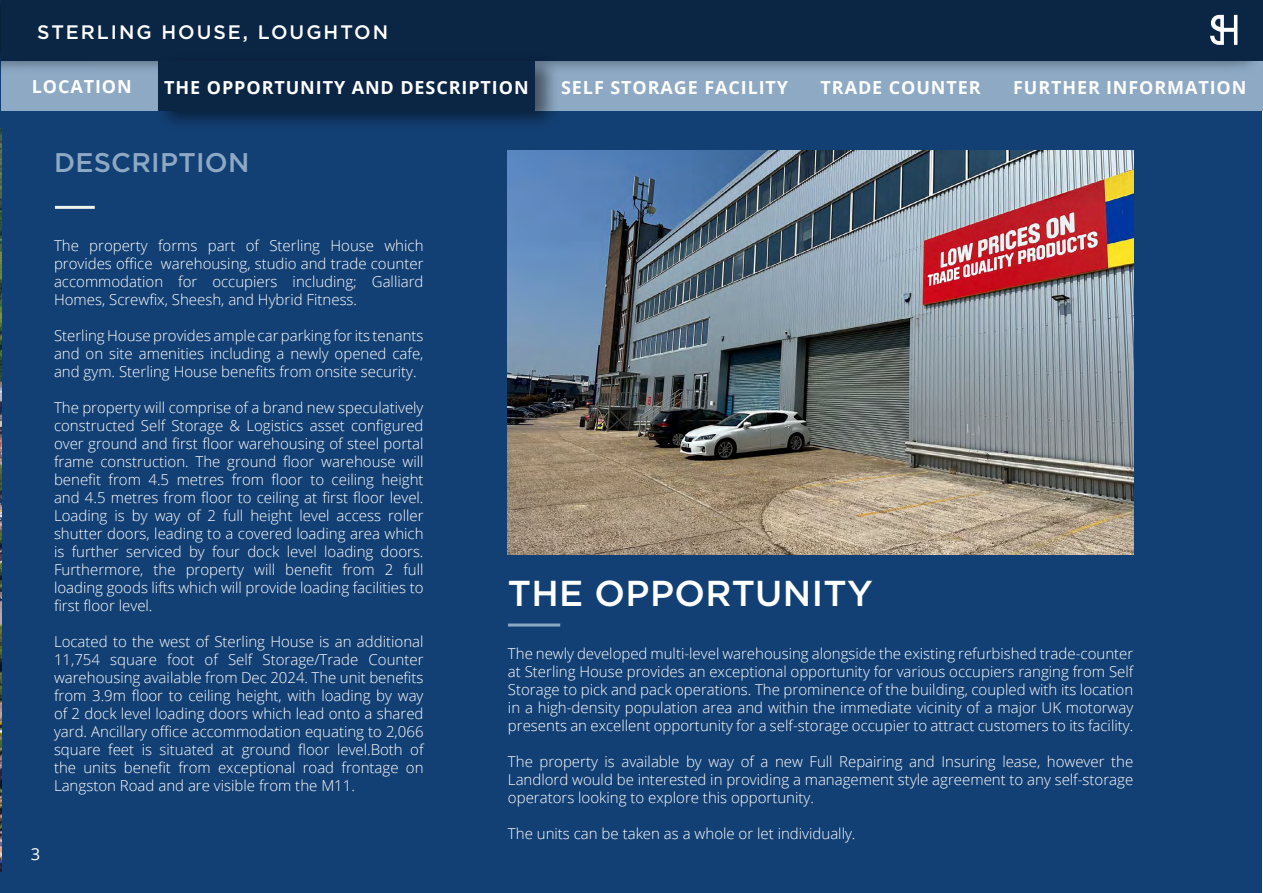
<style>
.page{position:relative;width:1263px;height:893px;background:#fff}
.page>*{position:absolute;margin:0;border:0;box-sizing:border-box;transform-origin:0 0}
.t1{font:500 36px "Gotham";letter-spacing:.01em;color:#fff}
.t2{font:500 27px "Gotham";letter-spacing:.01em;color:#8da9c4}
.t3{font:500 19.5px "Gotham";letter-spacing:.1em;color:#fff}
.t4{font:700 18px "Open Sans";letter-spacing:.05em;color:#fff}
.t5{font:16.5px "Open Sans";color:#fff}
.t6{font:300 15px/18px "Open Sans";color:#fff;text-align:justify}
</style>
<div class="page">
<hr style="left:0;top:0;width:1px;height:893px;background:#134074">
<div style="left:1px;top:0;width:1260px;height:893px;background:#134074"></div>
<img style="left:508px;top:151px;width:625px;height:404px">
<img style="left:0;top:129px;width:1px;height:743px">
<hr style="left:508px;top:623px;width:52px;height:3px;background:#8da9c4">
<hr style="left:55px;top:206px;width:40px;height:3px;background:#eef4ed">
<hr style="left:0;top:33px;width:1px;height:79px;background:#8da9c4">
<div style="left:1px;top:33px;width:1262px;height:78px;background:#8da9c4"></div>
<div style="left:0;top:0;width:1263px;height:75px;background:#000;opacity:.5"></div>
<div style="left:1px;top:0;width:1262px;height:61px;background:#0b2545"></div>
<svg style="left:1210px;top:15px;width:27px;height:30px"></svg>
<div style="left:155px;top:53px;width:405px;height:78px;background:#000;opacity:.5"></div>
<div style="left:158px;top:61px;width:377px;height:50px;background:#0b2545"></div>
<h3 class="t3" style="left:37px;top:19px;width:352px">STERLING HOUSE, LOUGHTON</h3>
<p class="t4" style="left:32px;top:74px;width:101px">LOCATION</p>
<p class="t4" style="left:164px;top:74px;width:366px">THE OPPORTUNITY AND DESCRIPTION</p>
<p class="t4" style="left:561px;top:74px;width:228px">SELF STORAGE FACILITY</p>
<p class="t4" style="left:821px;top:74px;width:162px">TRADE COUNTER</p>
<p class="t4" style="left:1013px;top:74px;width:235px">FURTHER INFORMATION</p>
<h2 class="t2" style="left:54px;top:145px;width:197px">DESCRIPTION</h2>
<p class="t6" style="left:54px;top:236px;width:371px">The property forms part of Sterling House which provides office warehousing, studio and trade counter accommodation for occupiers including; Galliard Homes, Screwfix, Sheesh, and Hybrid Fitness.</p>
<p class="t6" style="left:54px;top:326px;width:371px">Sterling House provides ample car parking for its tenants and on site amenities including a newly opened cafe, and gym. Sterling House benefits from onsite security.</p>
<p class="t6" style="left:54px;top:398px;width:371px">The property will comprise of a brand new speculatively constructed Self Storage &amp; Logistics asset configured over ground and first floor warehousing of steel portal frame construction. The ground floor warehouse will benefit from 4.5 metres from floor to ceiling height and 4.5 metres from floor to ceiling at first floor level.<br>Loading is by way of 2 full height level access roller shutter doors, leading to a covered loading area which is further serviced by four dock level loading doors.<br>Furthermore, the property will benefit from 2 full loading goods lifts which will provide loading facilities to first floor level.</p>
<p class="t6" style="left:54px;top:632px;width:371px">Located to the west of Sterling House is an additional 11,754 square foot of Self Storage/Trade Counter warehousing available from Dec 2024. The unit benefits from 3.9m floor to ceiling height, with loading by way of 2 dock level loading doors which lead onto a shared yard. Ancillary office accommodation equating to 2,066 square feet is situated at ground floor level.Both of the units benefit from exceptional road frontage on Langston Road and are visible from the M11.</p>
<p class="t5" style="left:31px;top:843px;width:11px">3</p>
<h1 class="t1" style="left:508px;top:570px;width:366px">THE OPPORTUNITY</h1>
<p class="t6" style="left:508px;top:644px;width:627px">The newly developed multi-level warehousing alongside the existing refurbished trade-counter at Sterling House provides an exceptional opportunity for various occupiers ranging from Self Storage to pick and pack operations. The prominence of the building, coupled with its location in a high-density population area and within the immediate vicinity of a major UK motorway presents an excellent opportunity for a self-storage occupier to attract customers to its facility.</p>
<p class="t6" style="left:508px;top:752px;width:627px">The property is available by way of a new Full Repairing and Insuring lease, however the Landlord would be interested in providing a management style agreement to any self-storage operators looking to explore this opportunity.</p>
<p class="t6" style="left:508px;top:824px;width:349px">The units can be taken as a whole or let individually.</p>
</div>
